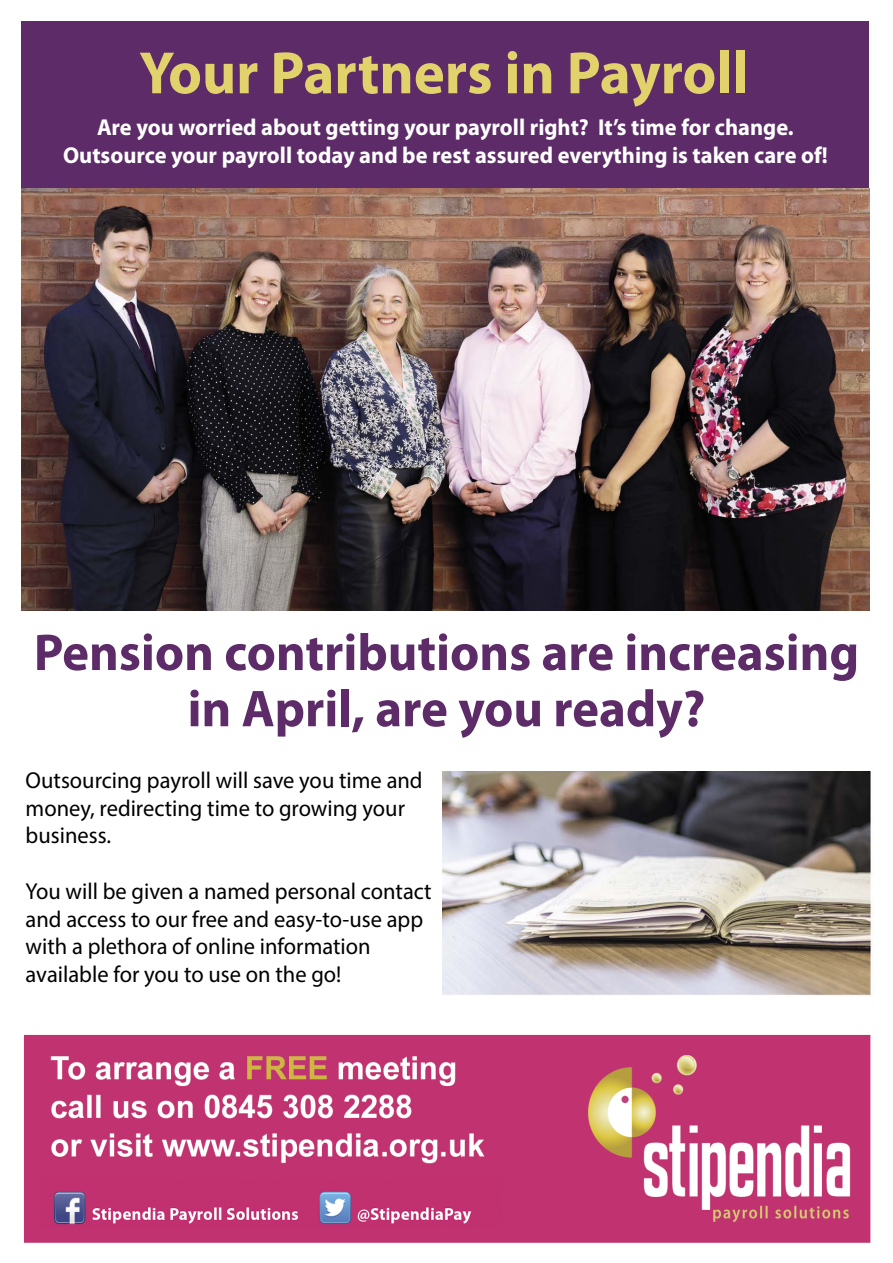
<style>
.page{position:relative;width:893px;height:1263px;background:#fff}
.page>*{position:absolute;margin:0;border:0;box-sizing:border-box;transform-origin:0 0}
.t1{font:700 60.15px "Myriad Pro";color:#e2d26b}
.t2{font:700 52.2px/56.2px "Myriad Pro";color:#5d2c68;text-align:center}
.t3{font:23.1px/27.8px "Myriad Pro";color:#000}
.t4{font:700 23.1px/27.8px "Myriad Pro";color:#fff;text-align:center}
</style>
<div class="page">
<img style="left:23px;top:1034px;width:848px;height:209px">
<div style="left:21px;top:21px;width:850px;height:168px;background:#5d2c68"></div>
<div style="left:869px;top:20px;width:22px;height:592px;background:#fff"></div>
<img style="left:21px;top:189px;width:848px;height:421px">
<img style="left:442px;top:771px;width:431px;height:225px">
<h1 class="t1" style="left:139px;top:34px;width:611px">Your Partners in Payroll</h1>
<p class="t4" style="left:63px;top:113px;width:766px">Are you worried about getting your payroll right? It’s time for change.<br>Outsource your payroll today and be rest assured everything is taken care of!</p>
<h2 class="t2" style="left:34px;top:623px;width:827px">Pension contributions are increasing in April, are you ready?</h2>
<p class="t3" style="left:26px;top:766px;width:398px">Outsourcing payroll will save you time and money, redirecting time to growing your business.</p>
<p class="t3" style="left:26px;top:877px;width:408px">You will be given a named personal contact and access to our free and easy-to-use app with a plethora of online information available for you to use on the go!</p>
</div>
